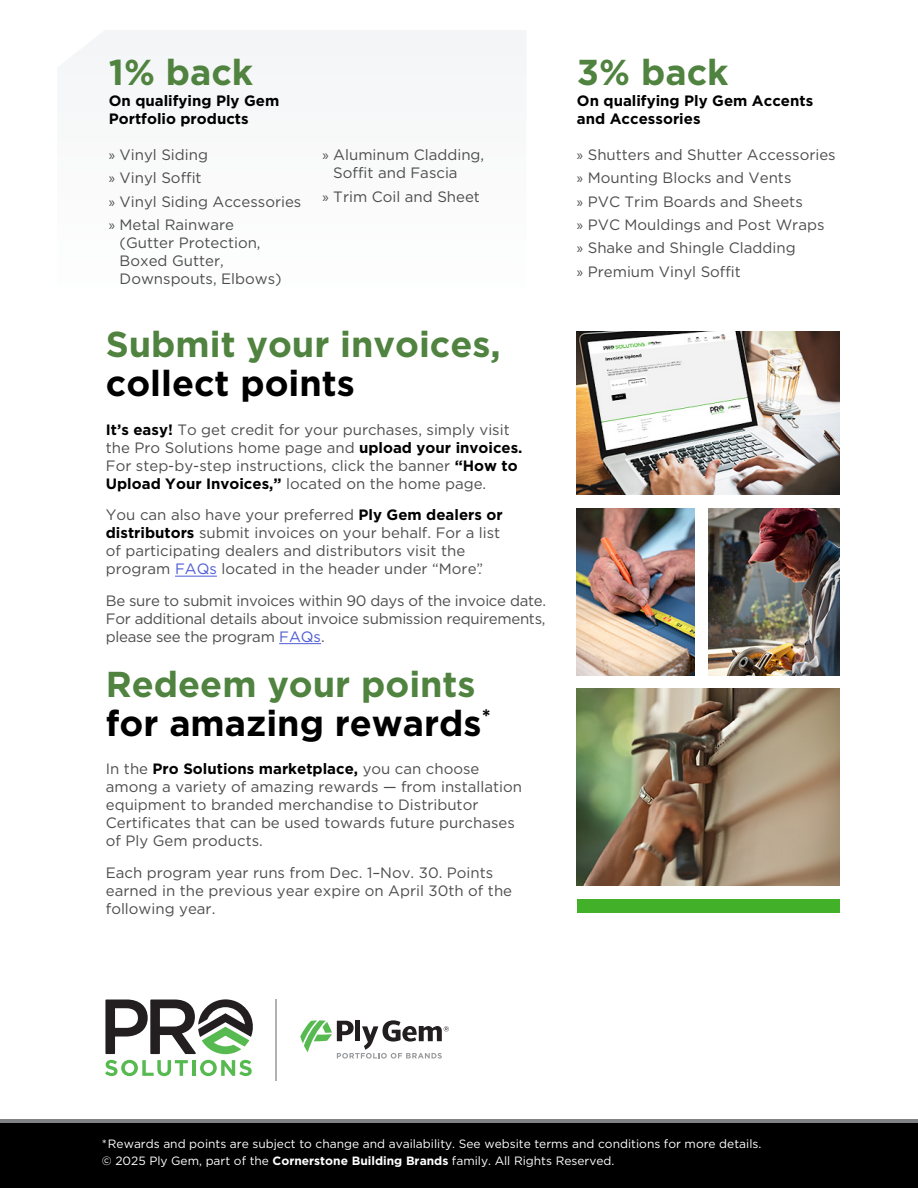
<style>
.page{position:relative;width:918px;height:1188px;background:#fff}
.page>*{position:absolute;margin:0;border:0;box-sizing:border-box;transform-origin:0 0}
.Subhead_24pt{font:700 36px/39px "Gotham";color:#50833f}
.Subhead_24pt-2{font:700 36px/39px "Gotham";color:#000}
.BODY_alted{font:15px/18px "Gotham";color:#4d4d4d}
.bullets{font:15px/18px "Gotham";color:#4d4d4d}
.t1{font:700 15px/18px "Gotham";color:#000}
.Disclaimer{font:12px "Gotham";color:#fff}
.Legal_Copy_White{font:12px "Gotham";color:#fff}
.s1{font-family:"Myriad Pro"}
.s2{color:#000}
.s3{font-weight:700;color:#000}
.s4{color:#4f5cd6}
.s5{color:#50833f}
.s6{font-weight:700}
</style>
<div class="page">
<div style="left:73px;top:30px;width:453px;height:26px;background:#f4f5f6"></div>
<svg style="left:0;top:1119px;width:918px;height:5px;background:#66686a"></svg>
<div style="left:0;top:1124px;width:918px;height:64px;background:#000"></div>
<img style="left:577px;top:332px;width:263px;height:163px">
<img style="left:577px;top:508px;width:118px;height:167px">
<img style="left:708px;top:508px;width:132px;height:167px">
<img style="left:577px;top:689px;width:263px;height:197px">
<div style="left:577px;top:899px;width:263px;height:14px;background:#43b02a"></div>
<svg style="left:105px;top:1060px;width:83px;height:16px"></svg>
<hr style="left:192px;top:1060px;width:3px;height:16px;background:#57ba50">
<svg style="left:200px;top:1060px;width:52px;height:16px"></svg>
<svg style="left:105px;top:999px;width:148px;height:55px"></svg>
<hr style="left:276px;top:999px;width:1px;height:82px;background:#b0b1b5">
<svg style="left:300px;top:1020px;width:149px;height:39px"></svg>
<hr style="left:175px;top:576px;width:42px;height:1px;background:#4f5cd6">
<hr style="left:279px;top:643px;width:42px;height:1px;background:#4f5cd6">
<p class="Subhead_24pt" style="left:109px;top:52px;width:146px">1% back</p>
<p class="t1" style="left:109px;top:91px;width:172px">On qualifying Ply Gem<br>Portfolio products</p>
<p class="bullets" style="left:109px;top:145px;width:101px"><span class="s1">»</span> Vinyl Siding</p>
<p class="bullets" style="left:109px;top:169px;width:94px"><span class="s1">»</span> Vinyl Soffit</p>
<p class="bullets" style="left:109px;top:192px;width:194px"><span class="s1">»</span> Vinyl Siding Accessories</p>
<p class="bullets" style="left:120px;top:216px;width:164px;text-indent:-11px"><span class="s1">»</span> Metal Rainware (Gutter Protection,<br>Boxed Gutter,<br>Downspouts, Elbows)</p>
<p class="bullets" style="left:333px;top:146px;width:152px;text-indent:-11px"><span class="s1">»</span> Aluminum Cladding,<br>Soffit and Fascia</p>
<p class="bullets" style="left:322px;top:187px;width:159px"><span class="s1">»</span> Trim Coil and Sheet</p>
<p class="Subhead_24pt" style="left:106px;top:324px;width:397px">Submit your invoices, <span class="s2">collect points</span></p>
<p class="BODY_alted" style="left:106px;top:420px;width:418px"><span class="s3">It’s easy!</span> To get credit for your purchases, simply visit the Pro Solutions home page and <span class="s3">upload your invoices.<br></span>For step-by-step instructions, click the banner <span class="s3">“How to Upload Your Invoices,”</span> located on the home page.</p>
<p class="BODY_alted" style="left:106px;top:506px;width:398px">You can also have your preferred <span class="s3">Ply Gem dealers or distributors</span> submit invoices on your behalf. For a list of participating dealers and distributors visit the program <span class="s4">FAQs</span> located in the header under “More”.</p>
<p class="BODY_alted" style="left:106px;top:591px;width:442px;text-align:justify">Be sure to submit invoices within 90 days of the invoice date.<br>For additional details about invoice submission requirements, please see the program <span class="s4">FAQs</span>.</p>
<p class="Subhead_24pt-2" style="left:106px;top:664px;width:386px"><span class="s5">Redeem your points </span>for amazing rewards<sup>*</sup></p>
<p class="BODY_alted" style="left:106px;top:760px;width:418px">In the <span class="s3">Pro Solutions marketplace,</span> you can choose among a variety of amazing rewards — from installation equipment to branded merchandise to Distributor Certificates that can be used towards future purchases of Ply Gem products.</p>
<p class="BODY_alted" style="left:106px;top:863px;width:408px">Each program year runs from Dec. 1–Nov. 30. Points earned in the previous year expire on April 30th of the following year.</p>
<p class="Subhead_24pt" style="left:577px;top:52px;width:153px">3% back</p>
<p class="t1" style="left:577px;top:91px;width:238px">On qualifying Ply Gem Accents and Accessories</p>
<p class="bullets" style="left:577px;top:145px;width:260px"><span class="s1">»</span> Shutters and Shutter Accessories</p>
<p class="bullets" style="left:577px;top:169px;width:216px"><span class="s1">»</span> Mounting Blocks and Vents</p>
<p class="bullets" style="left:577px;top:192px;width:227px"><span class="s1">»</span> PVC Trim Boards and Sheets</p>
<p class="bullets" style="left:577px;top:216px;width:249px"><span class="s1">»</span> PVC Mouldings and Post Wraps</p>
<p class="bullets" style="left:577px;top:239px;width:220px"><span class="s1">»</span> Shake and Shingle Cladding</p>
<p class="bullets" style="left:577px;top:262px;width:166px"><span class="s1">»</span> Premium Vinyl Soffit</p>
<p class="Disclaimer" style="left:102px;top:1137px;width:661px">*Rewards and points are subject to change and availability. See website terms and conditions for more details.</p>
<p class="Legal_Copy_White" style="left:102px;top:1154px;width:514px">© 2025 Ply Gem, part of the <span class="s6">Cornerstone Building Brands</span> family. All Rights Reserved.</p>
</div>
